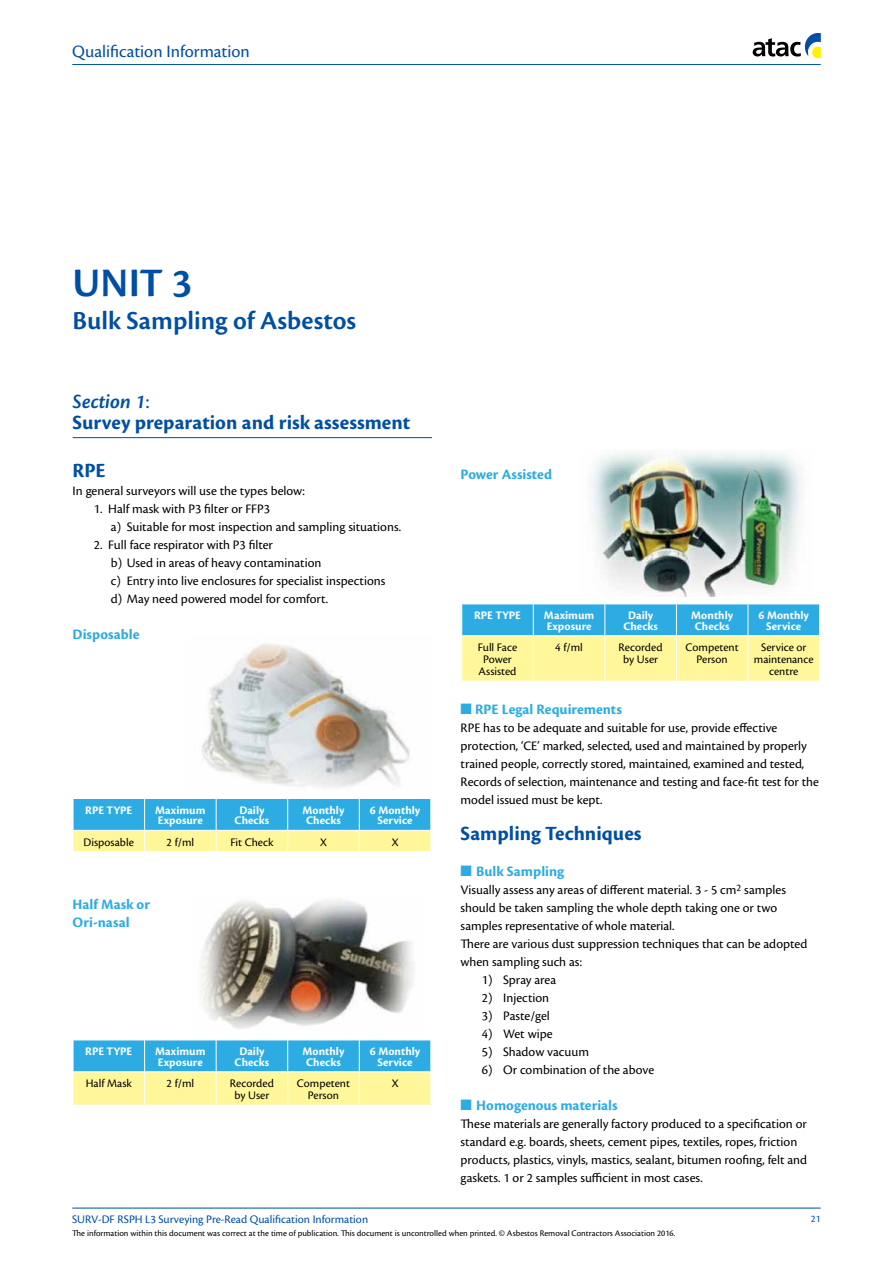
<style>
.page{position:relative;width:893px;height:1263px;background:#fff}
.page>*{position:absolute;margin:0;border:0;box-sizing:border-box;transform-origin:0 0}
.t1{font:600 42px "Cronos Pro";color:#004fa3}
.t2{font:600 27px "Cronos Pro";color:#004fa3}
.t3{font:700 21px/21px "Cronos Pro";color:#004fa3}
.t4{font:18px "Cronos Pro";color:#004fa3}
.t5{font:700 15px/18px "Cronos Pro";letter-spacing:.005em;color:#2cace2}
.t6{font:13.5px/18px "Cronos Pro";color:#000}
.t7{font:700 12px/10.5px "Cronos Pro";color:#fff}
.t8{font:12px/12px "Cronos Pro";color:#000;text-align:center}
.t9{font:12px "Cronos Pro";color:#004fa3}
.t10{font:10.5px "Cronos Pro";color:#004fa3}
.t11{font:9px "Cronos Pro";color:#000}
.s1{font-weight:600;font-style:italic}
.s2{font-weight:400}
</style>
<div class="page">
<hr style="left:72px;top:64px;width:749px;height:1px;background:#004fa3">
<hr style="left:72px;top:1208px;width:749px;height:1px;background:#004fa3">
<svg style="left:753px;top:33px;width:68px;height:25px"></svg>
<hr style="left:73px;top:437px;width:359px;height:1px;background:#004fa3">
<img style="left:592px;top:452px;width:208px;height:144px">
<svg style="left:463px;top:605px;width:356px;height:76px;background:#aad9b7"></svg>
<hr style="left:533px;top:604px;width:1px;height:31px;background:#fff">
<hr style="left:604px;top:604px;width:1px;height:31px;background:#fff">
<hr style="left:676px;top:604px;width:1px;height:31px;background:#fff">
<hr style="left:748px;top:604px;width:1px;height:31px;background:#fff">
<hr style="left:461px;top:635px;width:72px;height:1px;background:#fff">
<hr style="left:533px;top:635px;width:72px;height:1px;background:#fff">
<hr style="left:533px;top:636px;width:1px;height:45px;background:#fff">
<hr style="left:605px;top:635px;width:71px;height:1px;background:#fff">
<hr style="left:604px;top:636px;width:1px;height:45px;background:#fff">
<hr style="left:676px;top:635px;width:72px;height:1px;background:#fff">
<hr style="left:676px;top:636px;width:1px;height:45px;background:#fff">
<hr style="left:748px;top:635px;width:72px;height:1px;background:#fff">
<hr style="left:748px;top:636px;width:1px;height:45px;background:#fff">
<div style="left:461px;top:603px;width:360px;height:87px;border:1px solid #fff"></div>
<svg style="left:74px;top:799px;width:356px;height:52px;background:#82cac6"></svg>
<img style="left:201px;top:643px;width:209px;height:144px">
<img style="left:201px;top:900px;width:213px;height:129px">
<svg style="left:74px;top:1041px;width:356px;height:64px;background:#9ad3bc"></svg>
<hr style="left:144px;top:1040px;width:1px;height:31px;background:#fff">
<hr style="left:216px;top:1040px;width:1px;height:31px;background:#fff">
<hr style="left:287px;top:1040px;width:1px;height:31px;background:#fff">
<hr style="left:359px;top:1040px;width:1px;height:31px;background:#fff">
<hr style="left:73px;top:1071px;width:72px;height:1px;background:#fff">
<hr style="left:145px;top:1071px;width:71px;height:1px;background:#fff">
<hr style="left:144px;top:1072px;width:1px;height:33px;background:#fff">
<hr style="left:216px;top:1071px;width:72px;height:1px;background:#fff">
<hr style="left:216px;top:1072px;width:1px;height:33px;background:#fff">
<hr style="left:288px;top:1071px;width:71px;height:1px;background:#fff">
<hr style="left:287px;top:1072px;width:1px;height:33px;background:#fff">
<hr style="left:359px;top:1071px;width:72px;height:1px;background:#fff">
<hr style="left:359px;top:1072px;width:1px;height:33px;background:#fff">
<div style="left:72px;top:1039px;width:360px;height:69px;border:1px solid #fff"></div>
<h3 class="t4" style="left:72px;top:41px;width:179px">Qualification Information</h3>
<h1 class="t1" style="left:73px;top:259px;width:121px">UNIT 3</h1>
<h2 class="t2" style="left:73px;top:305px;width:285px">Bulk Sampling of Asbestos</h2>
<h3 class="t3" style="left:73px;top:391px;width:339px"><span class="s1">Section 1</span><span class="s2">:<br></span>Survey preparation and risk assessment</h3>
<h3 class="t3" style="left:73px;top:461px;width:34px">RPE</h3>
<p class="t6" style="left:73px;top:482px;width:234px">In general surveyors will use the types below:</p>
<p class="t6" style="left:111px;top:500px;width:292px;text-indent:-17px">1. Half mask with P3 filter or FFP3<br>a) Suitable for most inspection and sampling situations.</p>
<p class="t6" style="left:111px;top:536px;width:276px;text-indent:-17px">2. Full face respirator with P3 filter<br>b) Used in areas of heavy contamination<br>c) Entry into live enclosures for specialist inspections d) May need powered model for comfort.</p>
<p class="t5" style="left:73px;top:626px;width:68px">Disposable</p>
<p class="t7" style="left:85px;top:805px;width:49px">RPE TYPE</p>
<p class="t7" style="left:155px;top:805px;width:52px">Maximum<br>Exposure</p>
<p class="t7" style="left:235px;top:805px;width:36px;text-align:center">Daily<br>Checks</p>
<p class="t7" style="left:303px;top:805px;width:43px">Monthly<br>Checks</p>
<p class="t7" style="left:370px;top:805px;width:52px;text-align:center">6 Monthly<br>Service</p>
<p class="t8" style="left:84px;top:836px;width:52px">Disposable</p>
<p class="t8" style="left:167px;top:836px;width:29px">2 f/ml</p>
<p class="t8" style="left:230px;top:836px;width:45px">Fit Check</p>
<p class="t8" style="left:320px;top:836px;width:8px">X</p>
<p class="t8" style="left:392px;top:836px;width:8px">X</p>
<p class="t5" style="left:73px;top:896px;width:79px">Half Mask or<br>Ori-nasal</p>
<p class="t7" style="left:85px;top:1046px;width:49px">RPE TYPE</p>
<p class="t7" style="left:155px;top:1046px;width:52px">Maximum<br>Exposure</p>
<p class="t7" style="left:235px;top:1046px;width:36px;text-align:center">Daily<br>Checks</p>
<p class="t7" style="left:303px;top:1046px;width:43px">Monthly<br>Checks</p>
<p class="t7" style="left:370px;top:1046px;width:52px;text-align:center">6 Monthly<br>Service</p>
<p class="t8" style="left:86px;top:1077px;width:48px">Half Mask</p>
<p class="t8" style="left:167px;top:1077px;width:29px">2 f/ml</p>
<p class="t8" style="left:230px;top:1077px;width:45px">Recorded by User</p>
<p class="t8" style="left:297px;top:1077px;width:55px">Competent<br>Person</p>
<p class="t8" style="left:392px;top:1077px;width:8px">X</p>
<p class="t5" style="left:461px;top:466px;width:93px">Power Assisted</p>
<p class="t7" style="left:474px;top:610px;width:49px">RPE TYPE</p>
<p class="t7" style="left:544px;top:610px;width:52px">Maximum<br>Exposure</p>
<p class="t7" style="left:623px;top:610px;width:36px;text-align:center">Daily<br>Checks</p>
<p class="t7" style="left:691px;top:610px;width:43px">Monthly<br>Checks</p>
<p class="t7" style="left:759px;top:610px;width:52px;text-align:center">6 Monthly<br>Service</p>
<p class="t8" style="left:478px;top:641px;width:41px">Full Face<br>Power<br>Assisted</p>
<p class="t8" style="left:555px;top:641px;width:29px">4 f/ml</p>
<p class="t8" style="left:619px;top:641px;width:45px">Recorded by User</p>
<p class="t8" style="left:686px;top:641px;width:55px">Competent<br>Person</p>
<p class="t8" style="left:754px;top:641px;width:61px">Service or maintenance centre</p>
<p class="t5" style="left:461px;top:700px;width:163px">■ RPE Legal Requirements</p>
<p class="t6" style="left:461px;top:718px;width:360px">RPE has to be adequate and suitable for use, provide effective protection, ‘CE’ marked, selected, used and maintained by properly trained people, correctly stored, maintained, examined and tested, Records of selection, maintenance and testing and face-fit test for the model issued must be kept.</p>
<h3 class="t3" style="left:461px;top:823px;width:182px">Sampling Techniques</h3>
<p class="t5" style="left:461px;top:862px;width:105px">■ Bulk Sampling</p>
<p class="t6" style="left:461px;top:880px;width:348px">Visually assess any areas of different material. 3 - 5 cm<sup>2</sup> samples should be taken sampling the whole depth taking one or two samples representative of whole material.<br>There are various dust suppression techniques that can be adopted when sampling such as:</p>
<p class="t6" style="left:482px;top:970px;width:76px">1) Spray area</p>
<p class="t6" style="left:482px;top:988px;width:69px">2) Injection</p>
<p class="t6" style="left:482px;top:1006px;width:69px">3) Paste/gel</p>
<p class="t6" style="left:482px;top:1024px;width:72px">4) Wet wipe</p>
<p class="t6" style="left:482px;top:1042px;width:109px">5) Shadow vacuum</p>
<p class="t6" style="left:482px;top:1060px;width:174px">6) Or combination of the above</p>
<p class="t5" style="left:461px;top:1096px;width:159px">■ Homogenous materials</p>
<p class="t6" style="left:461px;top:1114px;width:348px">These materials are generally factory produced to a specification or standard e.g. boards, sheets, cement pipes, textiles, ropes, friction products, plastics, vinyls, mastics, sealant, bitumen roofing, felt and gaskets. 1 or 2 samples sufficient in most cases.</p>
<p class="t9" style="left:72px;top:1213px;width:297px">SURV-DF RSPH L3 Surveying Pre-Read Qualification Information</p>
<p class="t11" style="left:72px;top:1228px;width:605px">The information within this document was correct at the time of publication. This document is uncontrolled when printed. © Asbestos Removal Contractors Association 2016.</p>
<p class="t10" style="left:811px;top:1213px;width:11px">21</p>
</div>
